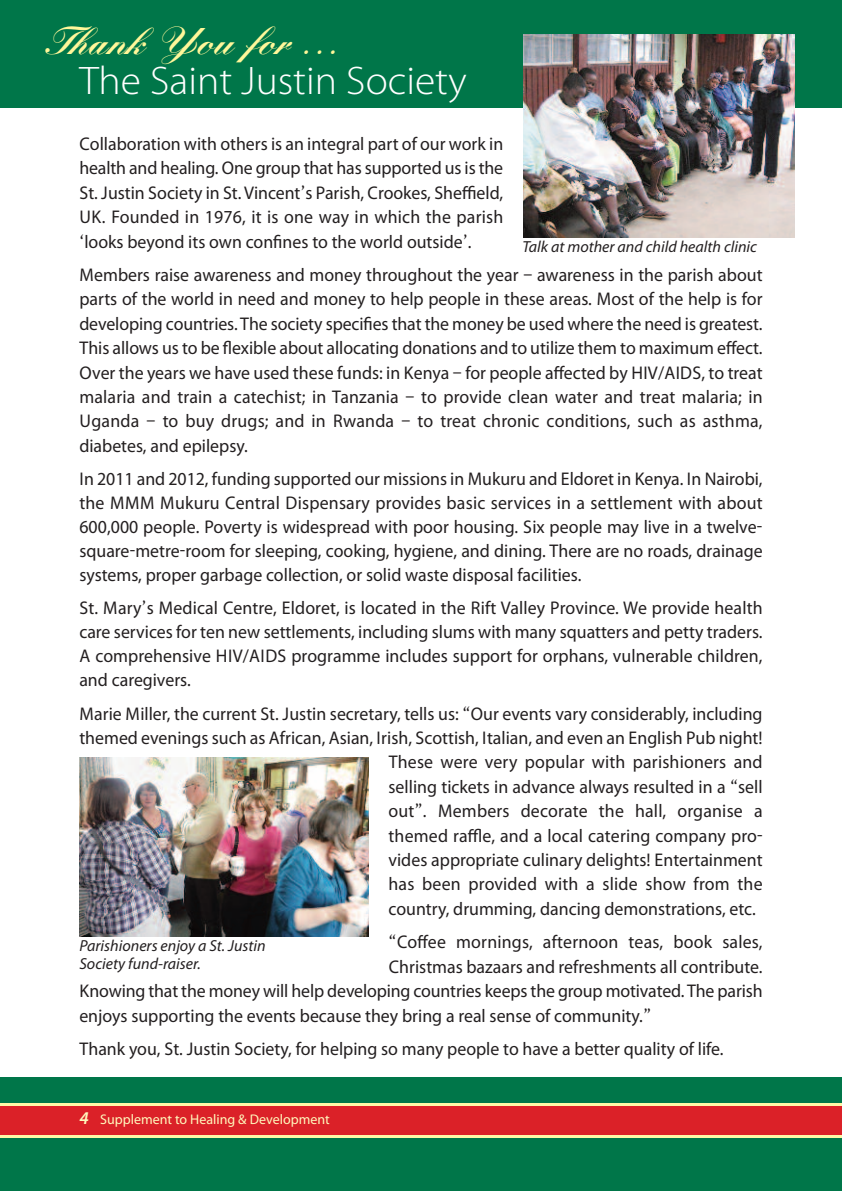
<style>
.page{position:relative;width:842px;height:1191px;background:#fff}
.page>*{position:absolute;margin:0;border:0;box-sizing:border-box;transform-origin:0 0}
.t1{font:300 40px "Myriad Pro";color:#fff;scale:1.04 1}
.t2{font:900 38px "Kuenstler Script";color:#fff79a}
.t3{font:18.4px/24.4px "Myriad Pro";color:#231f20;text-align:justify}
.t4{font:italic 16px/18.4px "Myriad Pro";color:#231f20}
.t5{font:14px "Myriad Pro";color:#fff9bc}
.s1{font-family:"Utopia"}
.s2{font-weight:600;font-style:italic;font-size:18px}
</style>
<div class="page">
<div style="left:0;top:0;width:842px;height:108px;background:#007649"></div>
<div style="left:0;top:1077px;width:842px;height:114px;background:#007649"></div>
<div style="left:0;top:1103px;width:842px;height:34px;background:linear-gradient(to right,#fff8a6,#fff8a6)"></div>
<div style="left:0;top:1106px;width:842px;height:28px;background:#db2128"></div>
<img style="left:79px;top:758px;width:290px;height:178px">
<img style="left:523px;top:34px;width:272px;height:203px">
<hr style="left:0;top:1103px;width:1px;height:34px;background:#fff8a6">
<svg style="left:0;top:1106px;width:1px;height:28px"></svg>
<h2 class="t2" style="left:45px;top:26px;width:298px">Thank You for ...</h2>
<h1 class="t1" style="left:79px;top:66px;width:374px">The Saint Justin Society</h1>
<p class="t3" style="left:79px;top:133px;width:425px">Collaboration with others is an integral part of our work in health and healing. one group that has supported us is the St. Justin Society in St. Vincent<span class="s1">’</span>s Parish, Crookes, Sheffield, UK. Founded in 1976, it is one way in which the parish <span class="s1">‘</span>looks beyond its own confines to the world outside<span class="s1">’</span>.</p>
<p class="t3" style="left:79px;top:264px;width:685px">Members raise awareness and money throughout the year – awareness in the parish about parts of the world in need and money to help people in these areas. Most of the help is for developing countries. The society specifies that the money be used where the need is greatest.<br>This allows us to be flexible about allocating donations and to utilize them to maximum effect. over the years we have used these funds: in Kenya – for people affected by HIV/AIDS, to treat malaria and train a catechist; in Tanzania – to provide clean water and treat malaria; in Uganda – to buy drugs; and in Rwanda – to treat chronic conditions, such as asthma, diabetes, and epilepsy.</p>
<p class="t3" style="left:79px;top:468px;width:685px">In 2011 and 2012, funding supported our missions in Mukuru and Eldoret in Kenya. In Nairobi, the MMM Mukuru Central Dispensary provides basic services in a settlement with about 600,000 people. Poverty is widespread with poor housing. Six people may live in a twelve&shy;square-metre-room for sleeping, cooking, hygiene, and dining. There are no roads, drainage systems, proper garbage collection, or solid waste disposal facilities.</p>
<p class="t3" style="left:79px;top:597px;width:685px">St. Mary<span class="s1">’</span>s Medical Centre, Eldoret, is located in the Rift Valley Province. We provide health care services for ten new settlements, including slums with many squatters and petty traders.<br>A comprehensive HIV/AIDS programme includes support for orphans, vulnerable children, and caregivers.</p>
<p class="t3" style="left:80px;top:702px;width:684px">Marie Miller, the current St. Justin secretary, tells us: <span class="s1">“</span>our events vary considerably, including</p>
<p class="t3" style="left:79px;top:727px;width:685px">themed evenings such as African, Asian, Irish, Scottish, Italian, and even an English Pub night!</p>
<p class="t3" style="left:389px;top:751px;width:375px">These were very popular with parishioners and</p>
<p class="t3" style="left:389px;top:776px;width:376px">selling tickets in advance always resulted in a <span class="s1">“</span>sell</p>
<p class="t3" style="left:389px;top:800px;width:376px">out<span class="s1">”</span>. Members decorate the hall, organise a</p>
<p class="t3" style="left:389px;top:824px;width:376px">themed raffle, and a local catering company pro-</p>
<p class="t3" style="left:389px;top:849px;width:376px">vides appropriate culinary delights! Entertainment</p>
<p class="t3" style="left:389px;top:873px;width:376px">has been provided with a slide show from the</p>
<p class="t3" style="left:389px;top:898px;width:369px">country, drumming, dancing demonstrations, etc.</p>
<p class="t3" style="left:389px;top:931px;width:376px"><span class="s1">“</span>Coffee mornings, afternoon teas, book sales,</p>
<p class="t3" style="left:389px;top:956px;width:375px">Christmas bazaars and refreshments all contribute.</p>
<p class="t3" style="left:80px;top:980px;width:684px">Knowing that the money will help developing countries keeps the group motivated. The parish</p>
<p class="t3" style="left:79px;top:1004px;width:573px">enjoys supporting the events because they bring a real sense of community.<span class="s1">”</span></p>
<p class="t3" style="left:80px;top:1037px;width:645px">Thank you, St. Justin Society, for helping so many people to have a better quality of life.</p>
<p class="t4" style="left:523px;top:238px;width:236px">Talk at mother and child health clinic</p>
<p class="t4" style="left:79px;top:937px;width:188px">Parishioners enjoy a St. Justin<br>Society fund-raiser.</p>
<p class="t5" style="left:79px;top:1114px;width:252px"><span class="s2">4</span> Supplement to Healing &amp; Development</p>
</div>
